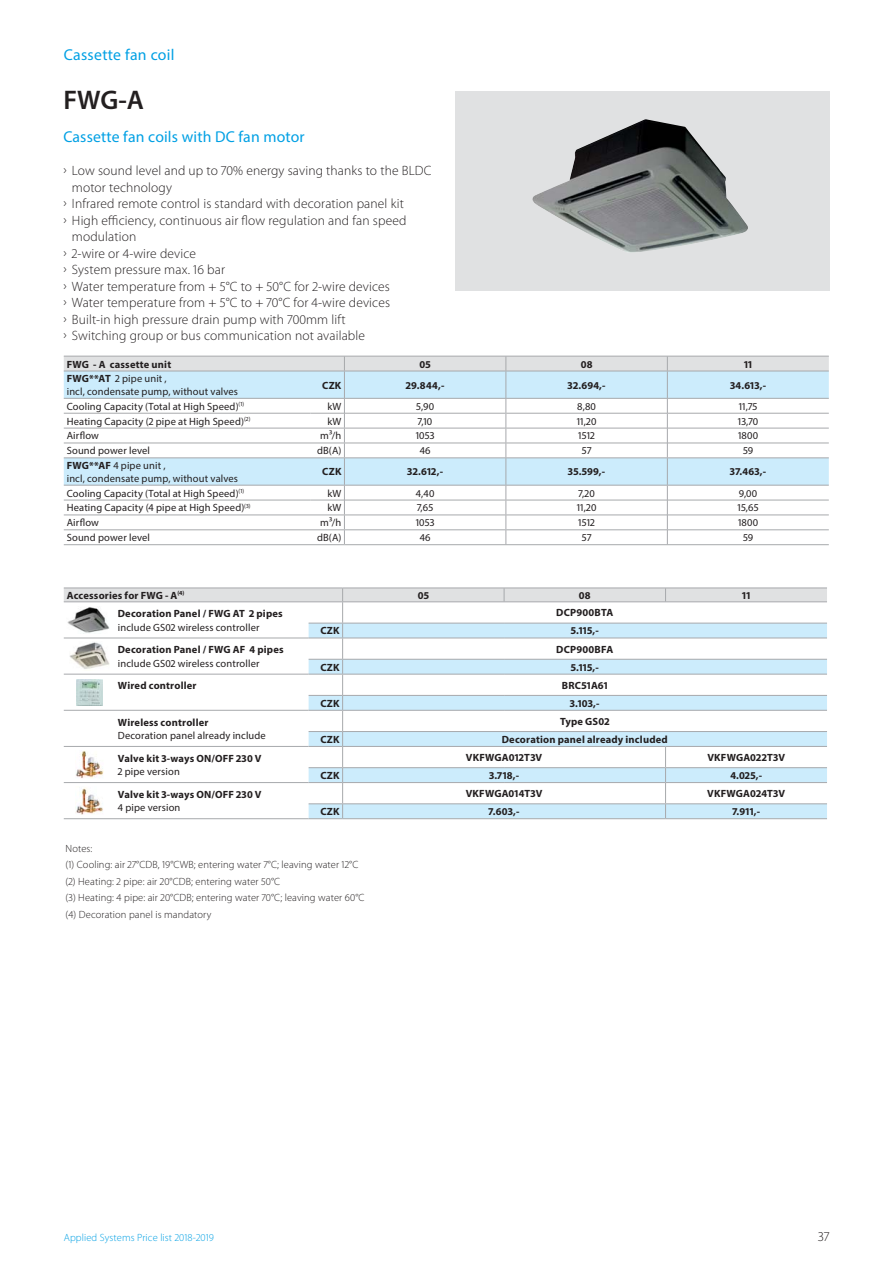
<style>
.page{position:relative;width:893px;height:1263px;background:#fff}
.page>*{position:absolute;margin:0;border:0;box-sizing:border-box;transform-origin:0 0}
.t1{font:600 27px "Myriad Pro";color:#231f20}
.t2{font:15.75px "Myriad Pro";letter-spacing:.01em;color:#00a0e4}
.t3{font:300 13.5px "Myriad Pro";letter-spacing:.01em;color:#231f20}
.t4{font:10.5px/13.5px "Myriad Pro";letter-spacing:.015em;color:#231f20}
.t5{font:700 10.5px "Myriad Pro";letter-spacing:.02em;color:#231f20}
.t6{font:300 10.5px/16.5px "Myriad Pro";letter-spacing:.01em;color:#231f20}
.t7{font:300 10.5px "Myriad Pro";letter-spacing:.01em;color:#00a0e4}
.s1{font-weight:700}
</style>
<div class="page">
<div style="left:455px;top:91px;width:374px;height:200px;background:#e0e1e2"></div>
<hr style="left:64px;top:818px;width:245px;height:1px;background:#a7a9ac">
<hr style="left:309px;top:818px;width:34px;height:1px;background:#a7a9ac">
<hr style="left:666px;top:818px;width:161px;height:1px;background:#a7a9ac">
<hr style="left:343px;top:818px;width:323px;height:1px;background:#a7a9ac">
<svg style="left:64px;top:588px;width:763px;height:230px"></svg>
<hr style="left:64px;top:601px;width:279px;height:1px;background:#a7a9ac">
<img style="left:67px;top:606px;width:43px;height:27px">
<img style="left:69px;top:642px;width:40px;height:28px">
<img style="left:77px;top:679px;width:25px;height:26px">
<img style="left:75px;top:751px;width:28px;height:27px">
<img style="left:75px;top:787px;width:28px;height:27px">
<hr style="left:64px;top:544px;width:280px;height:1px;background:#a7a9ac">
<hr style="left:344px;top:544px;width:485px;height:1px;background:#a7a9ac">
<svg style="left:64px;top:356px;width:765px;height:188px"></svg>
<img style="left:532px;top:119px;width:216px;height:133px">
<h2 class="t2" style="left:64px;top:48px;width:112px">Cassette fan coil</h2>
<h1 class="t1" style="left:63px;top:90px;width:82px">FWG-A</h1>
<h2 class="t2" style="left:63px;top:131px;width:243px">Cassette fan coils with DC fan motor</h2>
<p class="t3" style="left:63px;top:165px;width:370px">› Low sound level and up to 70% energy saving thanks to the BLDC</p>
<p class="t3" style="left:72px;top:182px;width:102px">motor technology</p>
<p class="t3" style="left:63px;top:198px;width:342px">› Infrared remote control is standard with decoration panel kit</p>
<p class="t3" style="left:63px;top:215px;width:345px">› High efficiency, continuous air flow regulation and fan speed</p>
<p class="t3" style="left:72px;top:231px;width:66px">modulation</p>
<p class="t3" style="left:63px;top:248px;width:134px">› 2-wire or 4-wire device</p>
<p class="t3" style="left:63px;top:264px;width:163px">› System pressure max. 16 bar</p>
<p class="t3" style="left:63px;top:281px;width:328px">› Water temperature from + 5°C to + 50°C for 2-wire devices</p>
<p class="t3" style="left:63px;top:297px;width:328px">› Water temperature from + 5°C to + 70°C for 4-wire devices</p>
<p class="t3" style="left:63px;top:314px;width:284px">› Built-in high pressure drain pump with 700mm lift</p>
<p class="t3" style="left:63px;top:330px;width:303px">› Switching group or bus communication not available</p>
<p class="t5" style="left:67px;top:360px;width:106px">FWG - A cassette unit</p>
<p class="t5" style="left:419px;top:360px;width:13px">05</p>
<p class="t5" style="left:581px;top:360px;width:13px">08</p>
<p class="t5" style="left:744px;top:360px;width:10px">11</p>
<p class="t4" style="left:67px;top:373px;width:173px"><span class="s1">FWG**AT</span> 2 pipe unit ,<br>incl, condensate pump, without valves</p>
<p class="t5" style="left:322px;top:381px;width:21px">CZK</p>
<p class="t5" style="left:406px;top:381px;width:40px">29.844,-</p>
<p class="t5" style="left:567px;top:381px;width:40px">32.694,-</p>
<p class="t5" style="left:730px;top:381px;width:38px">34.613,-</p>
<p class="t4" style="left:67px;top:400px;width:179px">Cooling Capacity (Total at High Speed)<sup>(1)</sup></p>
<p class="t4" style="left:327px;top:400px;width:16px">kW</p>
<p class="t4" style="left:416px;top:400px;width:19px">5,90</p>
<p class="t4" style="left:577px;top:400px;width:20px">8,80</p>
<p class="t4" style="left:739px;top:400px;width:20px">11,75</p>
<p class="t4" style="left:67px;top:415px;width:185px">Heating Capacity (2 pipe at High Speed)<sup>(2)</sup></p>
<p class="t4" style="left:327px;top:415px;width:16px">kW</p>
<p class="t4" style="left:418px;top:415px;width:16px">7,10</p>
<p class="t4" style="left:577px;top:415px;width:21px">11,20</p>
<p class="t4" style="left:738px;top:415px;width:22px">13,70</p>
<p class="t4" style="left:67px;top:430px;width:34px">Airflow</p>
<p class="t4" style="left:320px;top:430px;width:23px">m³/h</p>
<p class="t4" style="left:416px;top:430px;width:20px">1053</p>
<p class="t4" style="left:578px;top:430px;width:18px">1512</p>
<p class="t4" style="left:738px;top:430px;width:22px">1800</p>
<p class="t4" style="left:67px;top:445px;width:85px">Sound power level</p>
<p class="t4" style="left:317px;top:445px;width:26px">dB(A)</p>
<p class="t4" style="left:420px;top:445px;width:12px">46</p>
<p class="t4" style="left:582px;top:445px;width:11px">57</p>
<p class="t4" style="left:743px;top:445px;width:12px">59</p>
<p class="t4" style="left:67px;top:459px;width:173px"><span class="s1">FWG**AF</span> 4 pipe unit ,<br>incl, condensate pump, without valves</p>
<p class="t5" style="left:322px;top:468px;width:21px">CZK</p>
<p class="t5" style="left:407px;top:468px;width:37px">32.612,-</p>
<p class="t5" style="left:568px;top:468px;width:39px">35.599,-</p>
<p class="t5" style="left:730px;top:468px;width:38px">37.463,-</p>
<p class="t4" style="left:67px;top:487px;width:179px">Cooling Capacity (Total at High Speed)<sup>(1)</sup></p>
<p class="t4" style="left:327px;top:487px;width:16px">kW</p>
<p class="t4" style="left:416px;top:487px;width:20px">4,40</p>
<p class="t4" style="left:578px;top:487px;width:18px">7,20</p>
<p class="t4" style="left:739px;top:487px;width:20px">9,00</p>
<p class="t4" style="left:67px;top:502px;width:185px">Heating Capacity (4 pipe at High Speed)<sup>(3)</sup></p>
<p class="t4" style="left:327px;top:502px;width:16px">kW</p>
<p class="t4" style="left:417px;top:502px;width:18px">7,65</p>
<p class="t4" style="left:577px;top:502px;width:21px">11,20</p>
<p class="t4" style="left:738px;top:502px;width:22px">15,65</p>
<p class="t4" style="left:67px;top:517px;width:34px">Airflow</p>
<p class="t4" style="left:320px;top:517px;width:23px">m³/h</p>
<p class="t4" style="left:416px;top:517px;width:20px">1053</p>
<p class="t4" style="left:578px;top:517px;width:18px">1512</p>
<p class="t4" style="left:738px;top:517px;width:22px">1800</p>
<p class="t4" style="left:67px;top:532px;width:85px">Sound power level</p>
<p class="t4" style="left:317px;top:532px;width:26px">dB(A)</p>
<p class="t4" style="left:420px;top:532px;width:12px">46</p>
<p class="t4" style="left:582px;top:532px;width:11px">57</p>
<p class="t4" style="left:743px;top:532px;width:12px">59</p>
<p class="t5" style="left:67px;top:591px;width:119px">Accessories for FWG - A<sup>(4)</sup></p>
<p class="t5" style="left:418px;top:591px;width:13px">05</p>
<p class="t5" style="left:579px;top:591px;width:13px">08</p>
<p class="t5" style="left:742px;top:591px;width:10px">11</p>
<p class="t5" style="left:118px;top:610px;width:166px">Decoration Panel / FWG AT 2 pipes</p>
<p class="t4" style="left:118px;top:621px;width:143px">include GS02 wireless controller</p>
<p class="t5" style="left:556px;top:609px;width:59px">DCP900BTA</p>
<p class="t5" style="left:320px;top:627px;width:21px">CZK</p>
<p class="t5" style="left:571px;top:627px;width:29px">5.115,-</p>
<p class="t5" style="left:118px;top:646px;width:167px">Decoration Panel / FWG AF 4 pipes</p>
<p class="t4" style="left:118px;top:657px;width:143px">include GS02 wireless controller</p>
<p class="t5" style="left:556px;top:645px;width:59px">DCP900BFA</p>
<p class="t5" style="left:320px;top:663px;width:21px">CZK</p>
<p class="t5" style="left:571px;top:663px;width:29px">5.115,-</p>
<p class="t5" style="left:118px;top:682px;width:80px">Wired controller</p>
<p class="t5" style="left:562px;top:681px;width:47px">BRC51A61</p>
<p class="t5" style="left:320px;top:699px;width:21px">CZK</p>
<p class="t5" style="left:570px;top:699px;width:31px">3.103,-</p>
<p class="t5" style="left:118px;top:718px;width:92px">Wireless controller</p>
<p class="t4" style="left:118px;top:730px;width:150px">Decoration panel already include</p>
<p class="t5" style="left:560px;top:717px;width:51px">Type GS02</p>
<p class="t5" style="left:320px;top:735px;width:21px">CZK</p>
<p class="t5" style="left:502px;top:735px;width:168px">Decoration panel already included</p>
<p class="t5" style="left:118px;top:754px;width:145px">Valve kit 3-ways ON/OFF 230 V</p>
<p class="t4" style="left:118px;top:766px;width:64px">2 pipe version</p>
<p class="t5" style="left:118px;top:790px;width:145px">Valve kit 3-ways ON/OFF 230 V</p>
<p class="t4" style="left:118px;top:802px;width:64px">4 pipe version</p>
<p class="t5" style="left:466px;top:753px;width:78px">VKFWGA012T3V</p>
<p class="t5" style="left:707px;top:753px;width:79px">VKFWGA022T3V</p>
<p class="t5" style="left:320px;top:771px;width:21px">CZK</p>
<p class="t5" style="left:489px;top:771px;width:32px">3.718,-</p>
<p class="t5" style="left:730px;top:771px;width:33px">4.025,-</p>
<p class="t5" style="left:466px;top:790px;width:78px">VKFWGA014T3V</p>
<p class="t5" style="left:707px;top:790px;width:79px">VKFWGA024T3V</p>
<p class="t5" style="left:320px;top:808px;width:21px">CZK</p>
<p class="t5" style="left:489px;top:808px;width:32px">7.603,-</p>
<p class="t5" style="left:732px;top:808px;width:29px">7.911,-</p>
<p class="t6" style="left:66px;top:841px;width:300px">Notes:<br>(1) Cooling: air 27°CDB, 19°CWB; entering water 7°C; leaving water 12°C (2) Heating: 2 pipe: air 20°CDB; entering water 50°C<br>(3) Heating: 4 pipe: air 20°CDB; entering water 70°C; leaving water 60°C (4) Decoration panel is mandatory</p>
<p class="t7" style="left:64px;top:1234px;width:152px">Applied Systems Price list 2018-2019</p>
<p class="t3" style="left:818px;top:1232px;width:12px">37</p>
</div>
